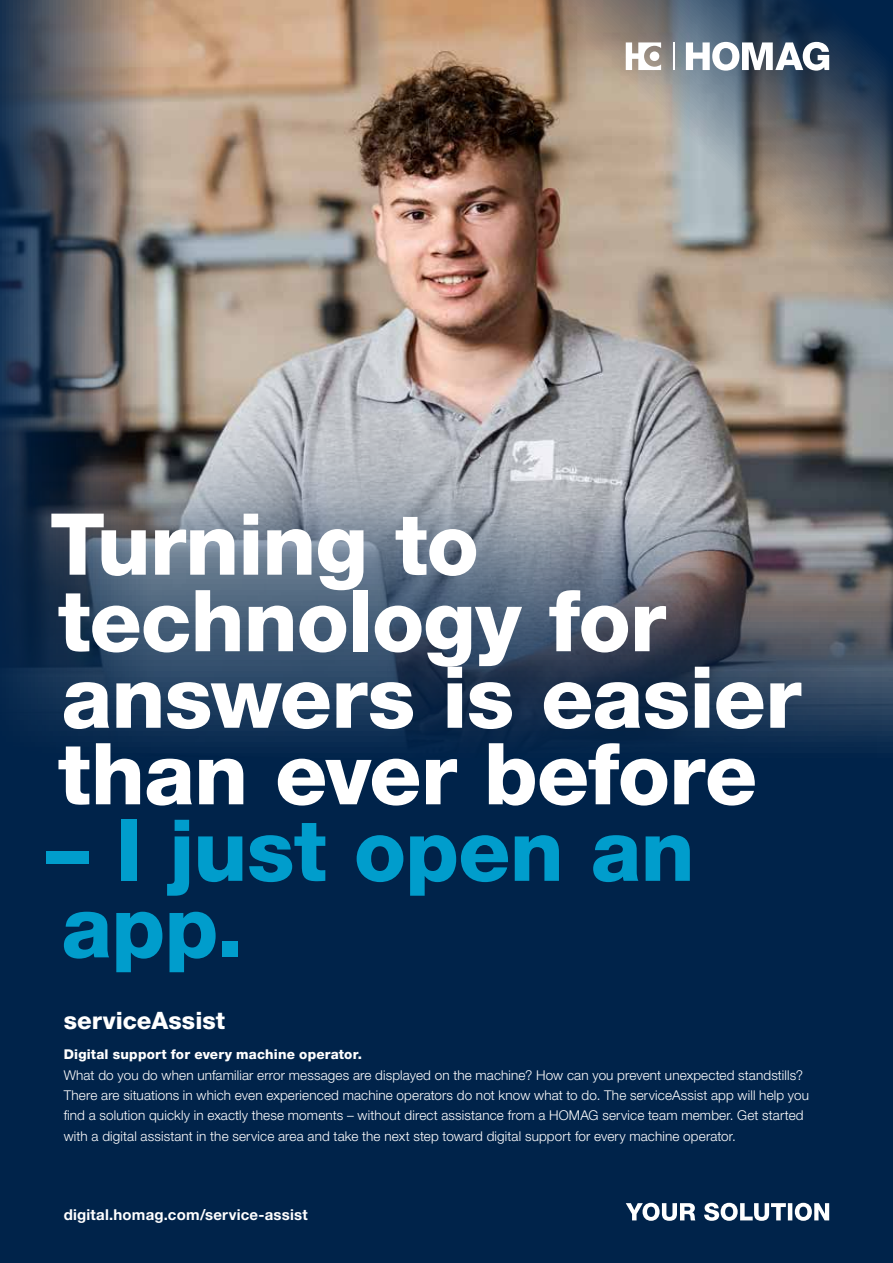
<style>
.page{position:relative;width:893px;height:1263px;background:#00234a}
.page>*{position:absolute;margin:0;border:0;box-sizing:border-box;transform-origin:0 0}
.t1{font:800 85.5px/76.5px "Helvetica Neue LTW1 G";letter-spacing:-.01em;color:#fff}
.t2{font:800 85.5px/76.5px "Helvetica Neue LTW1 G";letter-spacing:-.01em;color:#009dcc}
.t3{font:800 24px "Helvetica Neue LTW1 G";color:#fff}
.t4{font:700 15px "Helvetica Neue LTW1 G";letter-spacing:.015em;color:#fff}
.t5{font:300 13.5px/20.4px "Helvetica Neue LTW1 G";letter-spacing:.01em;color:#fff}
.t6{font:800 13.5px "Helvetica Neue LTW1 G";letter-spacing:.015em;color:#fff}
</style>
<div class="page">
<img style="left:0;top:0;width:893px;height:747px">
<svg style="left:0;top:422px;width:885px;height:325px;background:#536173"></svg>
<img style="left:353px;top:0;width:540px;height:417px">
<svg style="left:626px;top:1203px;width:203px;height:18px"></svg>
<svg style="left:686px;top:42px;width:143px;height:29px;background:#afb7bf"></svg>
<svg style="left:626px;top:42px;width:35px;height:28px"></svg>
<hr style="left:672px;top:42px;width:2px;height:28px;background:#fff">
<h1 class="t1" style="left:50px;top:506px;width:753px">Turning to technology for answers is easier than ever before</h1>
<h1 class="t2" style="left:46px;top:812px;width:650px">– I just open an app.</h1>
<h2 class="t3" style="left:64px;top:1006px;width:163px">serviceAssist</h2>
<p class="t6" style="left:64px;top:1046px;width:300px">Digital support for every machine operator.</p>
<p class="t5" style="left:64px;top:1064px;width:747px">What do you do when unfamiliar error messages are displayed on the machine? How can you prevent unexpected standstills?<br>There are situations in which even experienced machine operators do not know what to do. The serviceAssist app will help you find a solution quickly in exactly these moments – without direct assistance from a HOMAG service team member. Get started with a digital assistant in the service area and take the next step toward digital support for every machine operator.</p>
<p class="t4" style="left:64px;top:1206px;width:245px">digital.homag.com/service-assist</p>
</div>
